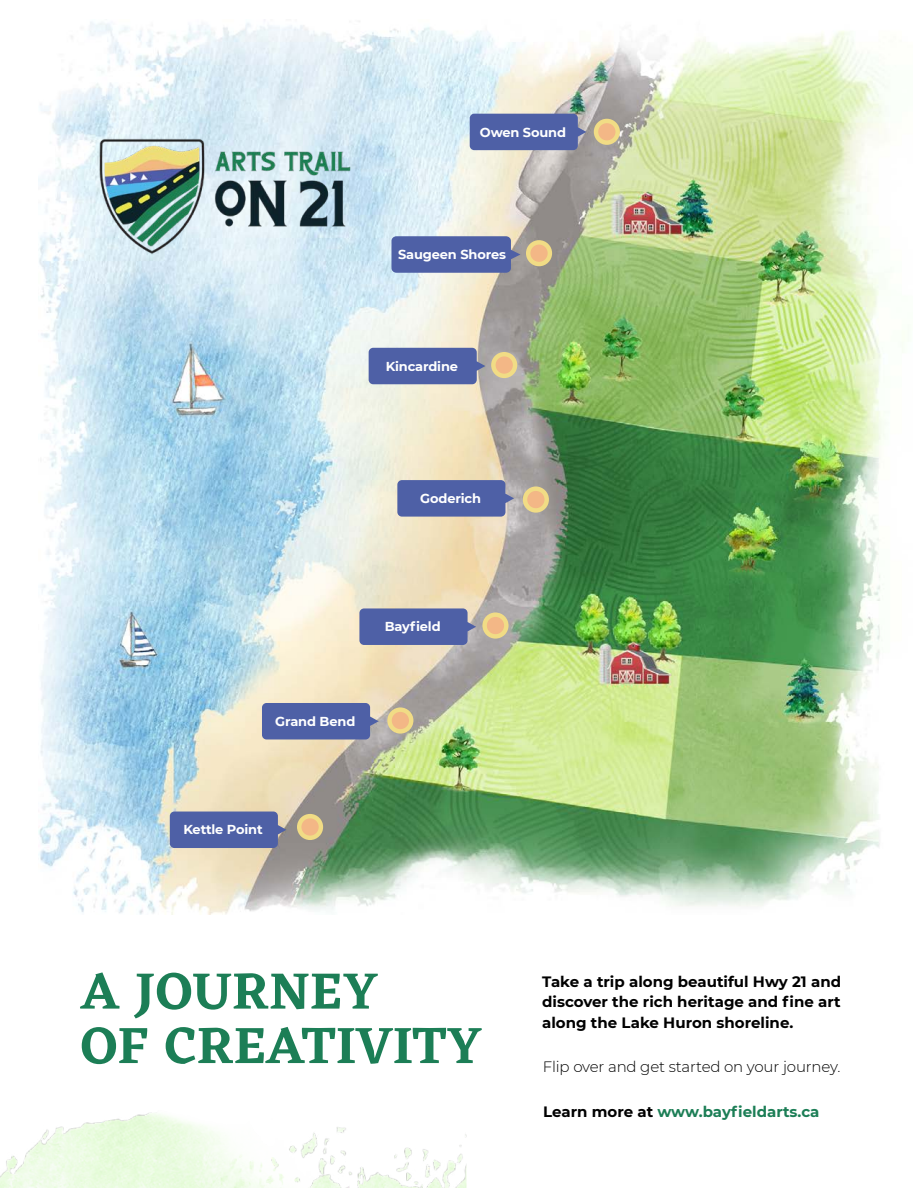
<style>
.page{position:relative;width:918px;height:1188px;background:#fff}
.page>*{position:absolute;margin:0;border:0;box-sizing:border-box;transform-origin:0 0}
.t1{font:600 53.1px "Eczar";letter-spacing:.005em;color:#1c7e56}
.t2{font:700 15px/20.5px "Montserrat";color:#000}
.t3{font:300 15px "Montserrat";letter-spacing:-.01em;color:#000}
.t4{font:700 15px "Montserrat";color:#1c7e56}
.t5{font:700 12.9px "Montserrat";letter-spacing:-.01em;color:#fff}
.s1{color:#000}
</style>
<div class="page">
<img style="left:0;top:1112px;width:467px;height:76px">
<img style="left:38px;top:19px;width:867px;height:895px">
<svg style="left:390px;top:710px;width:21px;height:21px"></svg>
<div style="left:387px;top:707px;width:26px;height:27px;border:4px solid #f1dc85;border-radius:50%"></div>
<svg style="left:485px;top:615px;width:21px;height:21px"></svg>
<div style="left:482px;top:612px;width:27px;height:27px;border:4px solid #f1dc85;border-radius:50%"></div>
<div style="left:525px;top:489px;width:22px;height:21px;background:#f3b786;border-radius:50%"></div>
<div style="left:523px;top:487px;width:26px;height:26px;border:4px solid #f1dc85;border-radius:50%"></div>
<div style="left:493px;top:354px;width:22px;height:22px;background:#f3b786;border-radius:50%"></div>
<div style="left:491px;top:352px;width:26px;height:26px;border:4px solid #f1dc85;border-radius:50%"></div>
<div style="left:528px;top:242px;width:22px;height:22px;background:#f3b786;border-radius:50%"></div>
<div style="left:526px;top:240px;width:26px;height:26px;border:4px solid #f1dc85;border-radius:50%"></div>
<svg style="left:596px;top:121px;width:22px;height:22px"></svg>
<div style="left:594px;top:119px;width:26px;height:26px;border:4px solid #f1dc85;border-radius:50%"></div>
<div style="left:299px;top:816px;width:22px;height:22px;background:#f3b786;border-radius:50%"></div>
<div style="left:297px;top:814px;width:26px;height:26px;border:4px solid #f1dc85;border-radius:50%"></div>
<svg style="left:359px;top:608px;width:117px;height:37px;background:#5968a7"></svg>
<svg style="left:262px;top:703px;width:117px;height:36px;background:#5767a7"></svg>
<svg style="left:170px;top:812px;width:116px;height:36px;background:#5565a5"></svg>
<svg style="left:392px;top:236px;width:128px;height:37px;background:#5666a6"></svg>
<svg style="left:470px;top:114px;width:116px;height:36px;background:#5464a6"></svg>
<svg style="left:369px;top:348px;width:116px;height:36px;background:#5465a6"></svg>
<svg style="left:397px;top:480px;width:117px;height:37px;background:#5868a7"></svg>
<img style="left:95px;top:135px;width:261px;height:124px">
<p class="t5" style="left:480px;top:123px;width:88px">Owen Sound</p>
<p class="t5" style="left:398px;top:246px;width:109px">Saugeen Shores</p>
<p class="t5" style="left:386px;top:357px;width:74px">Kincardine</p>
<p class="t5" style="left:420px;top:489px;width:62px">Goderich</p>
<p class="t5" style="left:385px;top:617px;width:57px">Bayfield</p>
<p class="t5" style="left:275px;top:712px;width:82px">Grand Bend</p>
<p class="t5" style="left:183px;top:821px;width:81px">Kettle Point</p>
<h1 class="t1" style="left:81px;top:959px;width:298px">A JOURNEY</h1>
<h1 class="t1" style="left:81px;top:1014px;width:402px">OF CREATIVITY</h1>
<p class="t2" style="left:542px;top:970px;width:301px">Take a trip along beautiful Hwy 21 and discover the rich heritage and fine art</p>
<p class="t2" style="left:542px;top:1011px;width:253px">along the Lake Huron shoreline.</p>
<p class="t3" style="left:543px;top:1056px;width:299px">Flip over and get started on your journey.</p>
<p class="t4" style="left:543px;top:1101px;width:278px"><span class="s1">Learn more at</span> www.bayfieldarts.ca</p>
</div>
